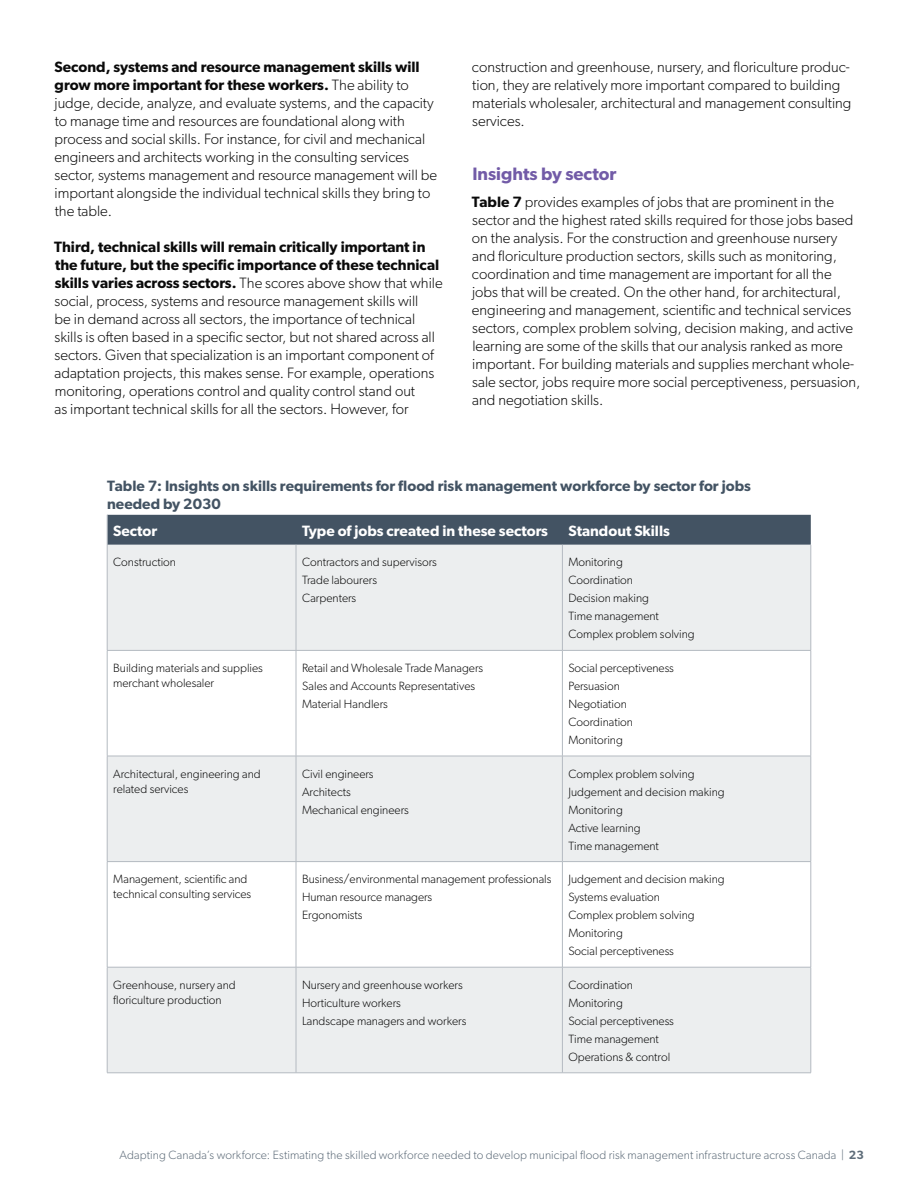
<style>
.page{position:relative;width:918px;height:1188px;background:#fff}
.page>*{position:absolute;margin:0;border:0;box-sizing:border-box;transform-origin:0 0}
.t1{font:600 18px "Gibson";color:#725ba7}
.t2{font:300 15px/18px "Gibson";color:#0a0a0a}
.t3{font:600 15px/18px "Gibson";color:#435363}
.t4{font:600 15px "Gibson";color:#fff}
.t5{font:300 12px/18px "Gibson";color:#0a0a0a}
.t6{font:300 12px "Gibson";letter-spacing:.01em;color:#5f6d7a}
.s1{font-weight:600}
</style>
<div class="page">
<div style="left:108px;top:515px;width:703px;height:30px;background:#435363"></div>
<svg style="left:108px;top:545px;width:703px;height:528px;fill:#eceeef"></svg>
<hr style="left:296px;top:545px;width:1px;height:105px;background:#b4bac1">
<hr style="left:107px;top:650px;width:189px;height:1px;background:#b4bac1">
<hr style="left:562px;top:545px;width:1px;height:105px;background:#b4bac1">
<hr style="left:296px;top:650px;width:266px;height:1px;background:#b4bac1">
<hr style="left:811px;top:545px;width:1px;height:105px;background:#b4bac1">
<hr style="left:562px;top:650px;width:249px;height:1px;background:#b4bac1">
<hr style="left:296px;top:651px;width:1px;height:105px;background:#b4bac1">
<hr style="left:107px;top:756px;width:189px;height:1px;background:#b4bac1">
<hr style="left:562px;top:651px;width:1px;height:105px;background:#b4bac1">
<hr style="left:296px;top:756px;width:266px;height:1px;background:#b4bac1">
<hr style="left:811px;top:651px;width:1px;height:105px;background:#b4bac1">
<hr style="left:562px;top:756px;width:249px;height:1px;background:#b4bac1">
<hr style="left:296px;top:756px;width:1px;height:105px;background:#b4bac1">
<hr style="left:107px;top:861px;width:189px;height:1px;background:#b4bac1">
<hr style="left:562px;top:756px;width:1px;height:105px;background:#b4bac1">
<hr style="left:296px;top:861px;width:266px;height:1px;background:#b4bac1">
<hr style="left:811px;top:756px;width:1px;height:105px;background:#b4bac1">
<hr style="left:562px;top:861px;width:249px;height:1px;background:#b4bac1">
<hr style="left:296px;top:862px;width:1px;height:105px;background:#b4bac1">
<hr style="left:296px;top:967px;width:1px;height:106px;background:#b4bac1">
<hr style="left:562px;top:862px;width:1px;height:105px;background:#b4bac1">
<hr style="left:562px;top:967px;width:1px;height:106px;background:#b4bac1">
<hr style="left:811px;top:862px;width:1px;height:105px;background:#b4bac1">
<hr style="left:811px;top:967px;width:1px;height:106px;background:#b4bac1">
<hr style="left:107px;top:515px;width:1px;height:30px;background:#b4bac1">
<hr style="left:107px;top:545px;width:1px;height:105px;background:#b4bac1">
<hr style="left:107px;top:651px;width:1px;height:105px;background:#b4bac1">
<hr style="left:107px;top:756px;width:1px;height:105px;background:#b4bac1">
<hr style="left:107px;top:862px;width:1px;height:105px;background:#b4bac1">
<hr style="left:107px;top:967px;width:189px;height:1px;background:#b4bac1">
<hr style="left:107px;top:967px;width:1px;height:106px;background:#b4bac1">
<hr style="left:296px;top:967px;width:266px;height:1px;background:#b4bac1">
<hr style="left:562px;top:967px;width:249px;height:1px;background:#b4bac1">
<hr style="left:107px;top:1073px;width:189px;height:1px;background:#b4bac1">
<hr style="left:296px;top:1073px;width:266px;height:1px;background:#b4bac1">
<hr style="left:562px;top:1073px;width:249px;height:1px;background:#b4bac1">
<p class="t2" style="left:54px;top:58px;width:384px"><span class="s1">Second, systems and resource management skills will grow more important for these workers.</span> The ability to judge, decide, analyze, and evaluate systems, and the capacity to manage time and resources are foundational along with process and social skills. For instance, for civil and mechanical engineers and architects working in the consulting services sector, systems management and resource management will be important alongside the individual technical skills they bring to the table.</p>
<p class="t2" style="left:54px;top:238px;width:390px"><span class="s1">Third, technical skills will remain critically important in the future, but the specific importance of these technical skills varies across sectors.</span> The scores above show that while social, process, systems and resource management skills will<br>be in demand across all sectors, the importance of technical skills is often based in a specific sector, but not shared across all sectors. Given that specialization is an important component of adaptation projects, this makes sense. For example, operations monitoring, operations control and quality control stand out<br>as important technical skills for all the sectors. However, for</p>
<p class="t2" style="left:472px;top:58px;width:381px">construction and greenhouse, nursery, and floriculture produc&shy;tion, they are relatively more important compared to building materials wholesaler, architectural and management consulting services.</p>
<p class="t1" style="left:472px;top:163px;width:146px">Insights by sector</p>
<p class="t2" style="left:472px;top:193px;width:390px"><span class="s1">Table 7</span> provides examples of jobs that are prominent in the sector and the highest rated skills required for those jobs based on the analysis. For the construction and greenhouse nursery and floriculture production sectors, skills such as monitoring, coordination and time management are important for all the jobs that will be created. On the other hand, for architectural, engineering and management, scientific and technical services sectors, complex problem solving, decision making, and active learning are some of the skills that our analysis ranked as more important. For building materials and supplies merchant whole&shy;sale sector, jobs require more social perceptiveness, persuasion, and negotiation skills.</p>
<p class="t3" style="left:107px;top:476px;width:645px">Table 7: Insights on skills requirements for flood risk management workforce by sector for jobs needed by 2030</p>
<p class="t4" style="left:113px;top:522px;width:46px">Sector</p>
<p class="t4" style="left:302px;top:522px;width:248px">Type of jobs created in these sectors</p>
<p class="t4" style="left:568px;top:522px;width:103px">Standout Skills</p>
<p class="t5" style="left:113px;top:553px;width:64px">Construction</p>
<p class="t5" style="left:302px;top:553px;width:136px">Contractors and supervisors<br>Trade labourers<br>Carpenters</p>
<p class="t5" style="left:568px;top:553px;width:128px">Monitoring<br>Coordination<br>Decision making<br>Time management<br>Complex problem solving</p>
<p class="t5" style="left:113px;top:660px;width:151px;line-height:15px">Building materials and supplies merchant wholesaler</p>
<p class="t5" style="left:302px;top:659px;width:183px">Retail and Wholesale Trade Managers<br>Sales and Accounts Representatives<br>Material Handlers</p>
<p class="t5" style="left:568px;top:659px;width:107px">Social perceptiveness<br>Persuasion<br>Negotiation<br>Coordination<br>Monitoring</p>
<p class="t5" style="left:113px;top:766px;width:149px;line-height:15px">Architectural, engineering and related services</p>
<p class="t5" style="left:302px;top:764px;width:108px">Civil engineers<br>Architects<br>Mechanical engineers</p>
<p class="t5" style="left:568px;top:764px;width:158px">Complex problem solving<br>Judgement and decision making<br>Monitoring<br>Active learning<br>Time management</p>
<p class="t5" style="left:113px;top:871px;width:140px;line-height:15px">Management, scientific and technical consulting services</p>
<p class="t5" style="left:302px;top:870px;width:251px">Business/environmental management professionals<br>Human resource managers<br>Ergonomists</p>
<p class="t5" style="left:568px;top:870px;width:158px">Judgement and decision making<br>Systems evaluation<br>Complex problem solving<br>Monitoring<br>Social perceptiveness</p>
<p class="t5" style="left:113px;top:977px;width:124px;line-height:15px">Greenhouse, nursery and floriculture production</p>
<p class="t5" style="left:302px;top:976px;width:166px">Nursery and greenhouse workers<br>Horticulture workers<br>Landscape managers and workers</p>
<p class="t5" style="left:568px;top:976px;width:107px">Coordination<br>Monitoring<br>Social perceptiveness<br>Time management<br>Operations &amp; control</p>
<p class="t6" style="left:119px;top:1147px;width:746px">Adapting Canada’s workforce: Estimating the skilled workforce needed to develop municipal flood risk management infrastructure across Canada | <span class="s1">23</span></p>
</div>
